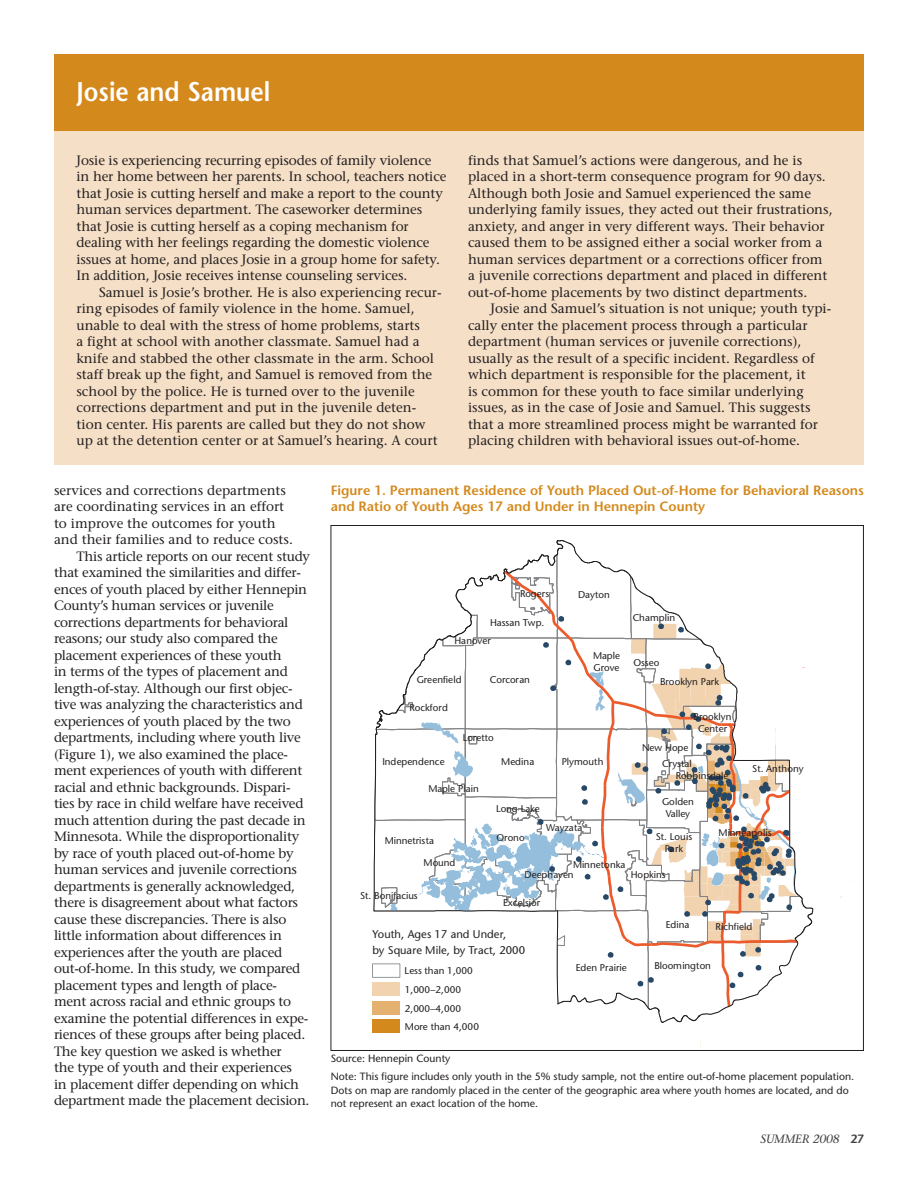
<style>
.page{position:relative;width:918px;height:1188px;background:#fff}
.page>*{position:absolute;margin:0;border:0;box-sizing:border-box;transform-origin:0 0}
.t1{font:600 27px "Stone Sans";color:#fff;scale:.9 1}
.t2{font:13.5px/16.5px "Stone Serif";letter-spacing:-.01em;color:#231f20}
.t3{font:600 13.5px/16.5px "Stone Sans";color:#d4891c}
.t4{font:italic 12px "Stone Serif";letter-spacing:-.015em;color:#404041}
.t5{font:11.1px/15.9px "Stone Sans";letter-spacing:.005em;color:#231f20}
.t6{font:10.5px/18px "Stone Sans";color:#231f20}
.t7{font:9.75px/11.9px "Stone Sans";color:#231f20;text-align:center}
.s1{font-family:"Stone Sans";font-weight:600;font-style:normal}
</style>
<div class="page">
<div style="left:54px;top:130px;width:810px;height:335px;background:#f5dfc6"></div>
<div style="left:54px;top:54px;width:810px;height:76px;background:#d4891c"></div>
<svg style="left:373px;top:540px;width:469px;height:507px"></svg>
<div style="left:373px;top:982px;width:27px;height:14px;background:#f1d3af"></div>
<div style="left:373px;top:1001px;width:27px;height:14px;background:#e5b170"></div>
<div style="left:373px;top:1019px;width:27px;height:14px;background:#d4891c"></div>
<div style="left:372px;top:964px;width:28px;height:14px;border:1px solid #95979a"></div>
<h1 class="t1" style="left:76px;top:81px;width:217px">Josie and Samuel</h1>
<p class="t2" style="left:76px;top:153px;width:371px">Josie is experiencing recurring episodes of family violence in her home between her parents. In school, teachers notice that Josie is cutting herself and make a report to the county human services department. The caseworker determines that Josie is cutting herself as a coping mechanism for dealing with her feelings regarding the domestic violence issues at home, and places Josie in a group home for safety.<br>In addition, Josie receives intense counseling services.</p>
<p class="t2" style="left:76px;top:285px;width:367px;text-indent:23px">Samuel is Josie’s brother. He is also experiencing recur&shy;ring episodes of family violence in the home. Samuel, unable to deal with the stress of home problems, starts<br>a fight at school with another classmate. Samuel had a knife and stabbed the other classmate in the arm. School staff break up the fight, and Samuel is removed from the school by the police. He is turned over to the juvenile corrections department and put in the juvenile deten&shy;tion center. His parents are called but they do not show up at the detention center or at Samuel’s hearing. A court</p>
<p class="t2" style="left:468px;top:153px;width:366px">finds that Samuel’s actions were dangerous, and he is placed in a short-term consequence program for 90 days.<br>Although both Josie and Samuel experienced the same underlying family issues, they acted out their frustrations, anxiety, and anger in very different ways. Their behavior caused them to be assigned either a social worker from a human services department or a corrections officer from a juvenile corrections department and placed in different out-of-home placements by two distinct departments.</p>
<p class="t2" style="left:468px;top:302px;width:365px;text-indent:23px">Josie and Samuel’s situation is not unique; youth typi&shy;cally enter the placement process through a particular department (human services or juvenile corrections), usually as the result of a specific incident. Regardless of which department is responsible for the placement, it<br>is common for these youth to face similar underlying issues, as in the case of Josie and Samuel. This suggests that a more streamlined process might be warranted for placing children with behavioral issues out-of-home.</p>
<p class="t2" style="left:54px;top:483px;width:234px">services and corrections departments</p>
<p class="t2" style="left:54px;top:500px;width:232px">are coordinating services in an effort</p>
<p class="t2" style="left:54px;top:516px;width:223px">to improve the outcomes for youth</p>
<p class="t2" style="left:54px;top:533px;width:240px">and their families and to reduce costs.</p>
<p class="t2" style="left:77px;top:549px;width:235px">This article reports on our recent study</p>
<p class="t2" style="left:54px;top:566px;width:248px">that examined the similarities and differ-</p>
<p class="t2" style="left:54px;top:582px;width:255px">ences of youth placed by either Hennepin</p>
<p class="t2" style="left:54px;top:599px;width:221px">County’s human services or juvenile</p>
<p class="t2" style="left:54px;top:615px;width:236px">corrections departments for behavioral</p>
<p class="t2" style="left:54px;top:632px;width:225px">reasons; our study also compared the</p>
<p class="t2" style="left:54px;top:648px;width:229px">placement experiences of these youth</p>
<p class="t2" style="left:54px;top:665px;width:235px">in terms of the types of placement and</p>
<p class="t2" style="left:54px;top:681px;width:240px">length-of-stay. Although our first objec-</p>
<p class="t2" style="left:54px;top:698px;width:250px">tive was analyzing the characteristics and</p>
<p class="t2" style="left:54px;top:714px;width:238px">experiences of youth placed by the two</p>
<p class="t2" style="left:54px;top:731px;width:248px">departments, including where youth live</p>
<p class="t2" style="left:54px;top:747px;width:236px">(Figure 1), we also examined the place-</p>
<p class="t2" style="left:54px;top:764px;width:250px">ment experiences of youth with different</p>
<p class="t2" style="left:54px;top:780px;width:238px">racial and ethnic backgrounds. Dispari-</p>
<p class="t2" style="left:54px;top:797px;width:251px">ties by race in child welfare have received</p>
<p class="t2" style="left:54px;top:813px;width:253px">much attention during the past decade in</p>
<p class="t2" style="left:54px;top:830px;width:247px">Minnesota. While the disproportionality</p>
<p class="t2" style="left:54px;top:846px;width:241px">by race of youth placed out-of-home by</p>
<p class="t2" style="left:54px;top:863px;width:245px">human services and juvenile corrections</p>
<p class="t2" style="left:54px;top:879px;width:243px">departments is generally acknowledged,</p>
<p class="t2" style="left:54px;top:896px;width:246px">there is disagreement about what factors</p>
<p class="t2" style="left:54px;top:912px;width:234px">cause these discrepancies. There is also</p>
<p class="t2" style="left:54px;top:929px;width:230px">little information about differences in</p>
<p class="t2" style="left:54px;top:945px;width:230px">experiences after the youth are placed</p>
<p class="t2" style="left:54px;top:962px;width:248px">out-of-home. In this study, we compared</p>
<p class="t2" style="left:54px;top:978px;width:225px">placement types and length of place-</p>
<p class="t2" style="left:54px;top:995px;width:239px">ment across racial and ethnic groups to</p>
<p class="t2" style="left:54px;top:1011px;width:256px">examine the potential differences in expe-</p>
<p class="t2" style="left:54px;top:1028px;width:253px">riences of these groups after being placed.</p>
<p class="t2" style="left:54px;top:1044px;width:229px">The key question we asked is whether</p>
<p class="t2" style="left:54px;top:1061px;width:240px">the type of youth and their experiences</p>
<p class="t2" style="left:54px;top:1077px;width:247px">in placement differ depending on which</p>
<p class="t2" style="left:54px;top:1094px;width:257px">department made the placement decision.</p>
<p class="t3" style="left:331px;top:483px;width:535px">Figure 1. Permanent Residence of Youth Placed Out-of-Home for Behavioral Reasons and Ratio of Youth Ages 17 and Under in Hennepin County</p>
<p class="t7" style="left:520px;top:589px;width:31px">Rogers</p>
<p class="t7" style="left:490px;top:617px;width:56px">Hassan Twp.</p>
<p class="t7" style="left:455px;top:636px;width:38px">Hanover</p>
<p class="t7" style="left:578px;top:590px;width:33px">Dayton</p>
<p class="t7" style="left:593px;top:651px;width:28px;text-align:left">Maple<br>Grove</p>
<p class="t7" style="left:633px;top:613px;width:44px">Champlin</p>
<p class="t7" style="left:634px;top:658px;width:27px">Osseo</p>
<p class="t7" style="left:417px;top:675px;width:46px">Greenfield</p>
<p class="t7" style="left:660px;top:677px;width:61px">Brooklyn Park</p>
<p class="t7" style="left:490px;top:675px;width:41px">Corcoran</p>
<p class="t7" style="left:410px;top:703px;width:40px">Rockford</p>
<p class="t7" style="left:382px;top:757px;width:64px">Independence</p>
<p class="t7" style="left:463px;top:733px;width:33px">Loretto</p>
<p class="t7" style="left:428px;top:783px;width:52px">Maple Plain</p>
<p class="t7" style="left:501px;top:757px;width:34px">Medina</p>
<p class="t7" style="left:562px;top:757px;width:43px">Plymouth</p>
<p class="t7" style="left:385px;top:836px;width:51px">Minnetrista</p>
<p class="t7" style="left:424px;top:858px;width:33px">Mound</p>
<p class="t7" style="left:496px;top:804px;width:45px">Long Lake</p>
<p class="t7" style="left:497px;top:832px;width:30px">Orono</p>
<p class="t7" style="left:546px;top:823px;width:38px">Wayzata</p>
<p class="t7" style="left:573px;top:860px;width:54px">Minnetonka</p>
<p class="t7" style="left:694px;top:711px;width:39px">Brooklyn<br>Center</p>
<p class="t7" style="left:642px;top:743px;width:48px">New Hope</p>
<p class="t7" style="left:662px;top:759px;width:31px">Crystal</p>
<p class="t7" style="left:676px;top:771px;width:54px">Robbinsdale</p>
<p class="t7" style="left:662px;top:797px;width:33px">Golden<br>Valley</p>
<p class="t7" style="left:752px;top:763px;width:53px">St. Anthony</p>
<p class="t7" style="left:656px;top:832px;width:38px">St. Louis<br>Park</p>
<p class="t7" style="left:719px;top:828px;width:54px">Minneapolis</p>
<p class="t7" style="left:360px;top:891px;width:59px">St. Bonifacius</p>
<p class="t7" style="left:525px;top:870px;width:51px">Deephaven</p>
<p class="t7" style="left:503px;top:898px;width:39px">Excelsior</p>
<p class="t7" style="left:631px;top:870px;width:36px">Hopkins</p>
<p class="t5" style="left:373px;top:927px;width:154px">Youth, Ages 17 and Under,<br>by Square Mile, by Tract, 2000</p>
<p class="t7" style="left:405px;top:981px;width:75px;line-height:18.5px;text-align:left">1,000–2,000<br>2,000–4,000<br>More than 4,000</p>
<p class="t7" style="left:405px;top:966px;width:70px">Less than 1,000</p>
<p class="t7" style="left:666px;top:920px;width:25px">Edina</p>
<p class="t7" style="left:716px;top:922px;width:38px">Richfield</p>
<p class="t7" style="left:576px;top:963px;width:53px">Eden Prairie</p>
<p class="t7" style="left:654px;top:961px;width:58px">Bloomington</p>
<p class="t6" style="left:331px;top:1050px;width:525px">Source: Hennepin County<br>Note: This figure includes only youth in the 5% study sample, not the entire out-of-home placement population.</p>
<p class="t6" style="left:331px;top:1084px;width:519px;line-height:13.5px">Dots on map are randomly placed in the center of the geographic area where youth homes are located, and do not represent an exact location of the home.</p>
<p class="t4" style="left:760px;top:1134px;width:105px">SUMMER 2008 <span class="s1">27</span></p>
</div>
